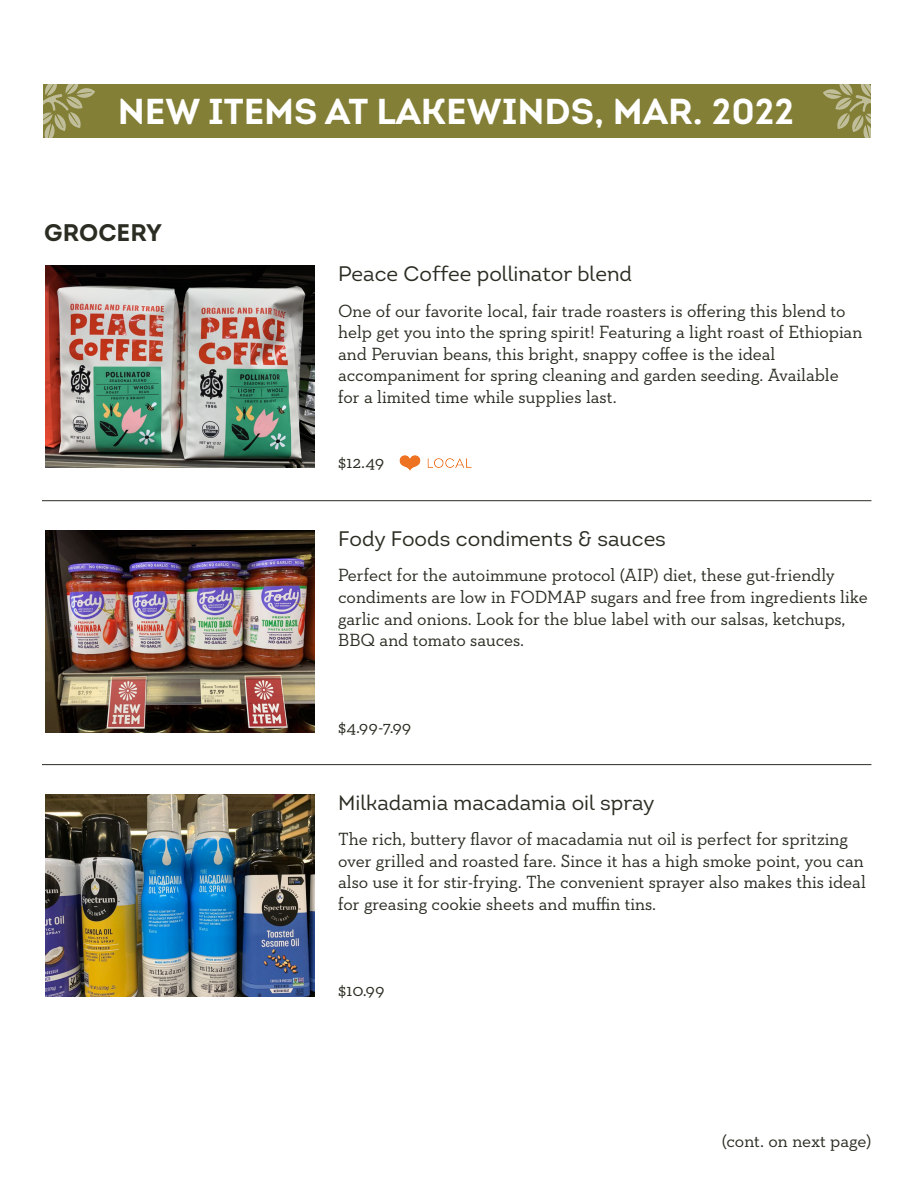
<style>
.page{position:relative;width:918px;height:1188px;background:#fff}
.page>*{position:absolute;margin:0;border:0;box-sizing:border-box;transform-origin:0 0}
.t1{font:36px "Intro Bold Caps";color:#fff}
.t2{font:24px "Intro Bold Caps";color:#2b2d23}
.t3{font:21px "Intro";color:#2b2d23}
.t4{font:18px/21.6px "Neutraface Slab Text";color:#2b2d23}
</style>
<div class="page">
<img style="left:45px;top:265px;width:269px;height:202px">
<hr style="left:42px;top:500px;width:829px;height:1px;background:#2b2d23">
<hr style="left:42px;top:764px;width:829px;height:1px;background:#2b2d23">
<div style="left:43px;top:84px;width:828px;height:54px;background:#837f36"></div>
<svg style="left:823px;top:84px;width:48px;height:54px"></svg>
<svg style="left:43px;top:84px;width:52px;height:54px"></svg>
<img style="left:45px;top:794px;width:269px;height:202px">
<img style="left:45px;top:530px;width:269px;height:202px">
<img style="left:399px;top:455px;width:73px;height:16px">
<h1 class="t1" style="left:118px;top:88px;width:678px">NEW ITEMS AT LAKEWINDS, MAR. 2022</h1>
<h2 class="t2" style="left:44px;top:218px;width:119px">GROCERY</h2>
<p class="t3" style="left:338px;top:261px;width:295px">Peace Coffee pollinator blend</p>
<p class="t4" style="left:338px;top:299px;width:526px">One of our favorite local, fair trade roasters is offering this blend to help get you into the spring spirit! Featuring a light roast of Ethiopian and Peruvian beans, this bright, snappy coffee is the ideal accompaniment for spring cleaning and garden seeding. Available for a limited time while supplies last.</p>
<p class="t4" style="left:338px;top:451px;width:48px">$12.49</p>
<p class="t3" style="left:338px;top:525px;width:329px">Fody Foods condiments &amp; sauces</p>
<p class="t4" style="left:338px;top:564px;width:531px">Perfect for the autoimmune protocol (AIP) diet, these gut-friendly condiments are low in FODMAP sugars and free from ingredients like garlic and onions. Look for the blue label with our salsas, ketchups, BBQ and tomato sauces.</p>
<p class="t4" style="left:338px;top:715px;width:75px">$4.99-7.99</p>
<p class="t3" style="left:338px;top:789px;width:318px">Milkadamia macadamia oil spray</p>
<p class="t4" style="left:338px;top:828px;width:529px">The rich, buttery flavor of macadamia nut oil is perfect for spritzing over grilled and roasted fare. Since it has a high smoke point, you can also use it for stir-frying. The convenient sprayer also makes this ideal for greasing cookie sheets and muffin tins.</p>
<p class="t4" style="left:338px;top:979px;width:48px">$10.99</p>
<p class="t4" style="left:722px;top:1130px;width:151px">(cont. on next page)</p>
</div>
